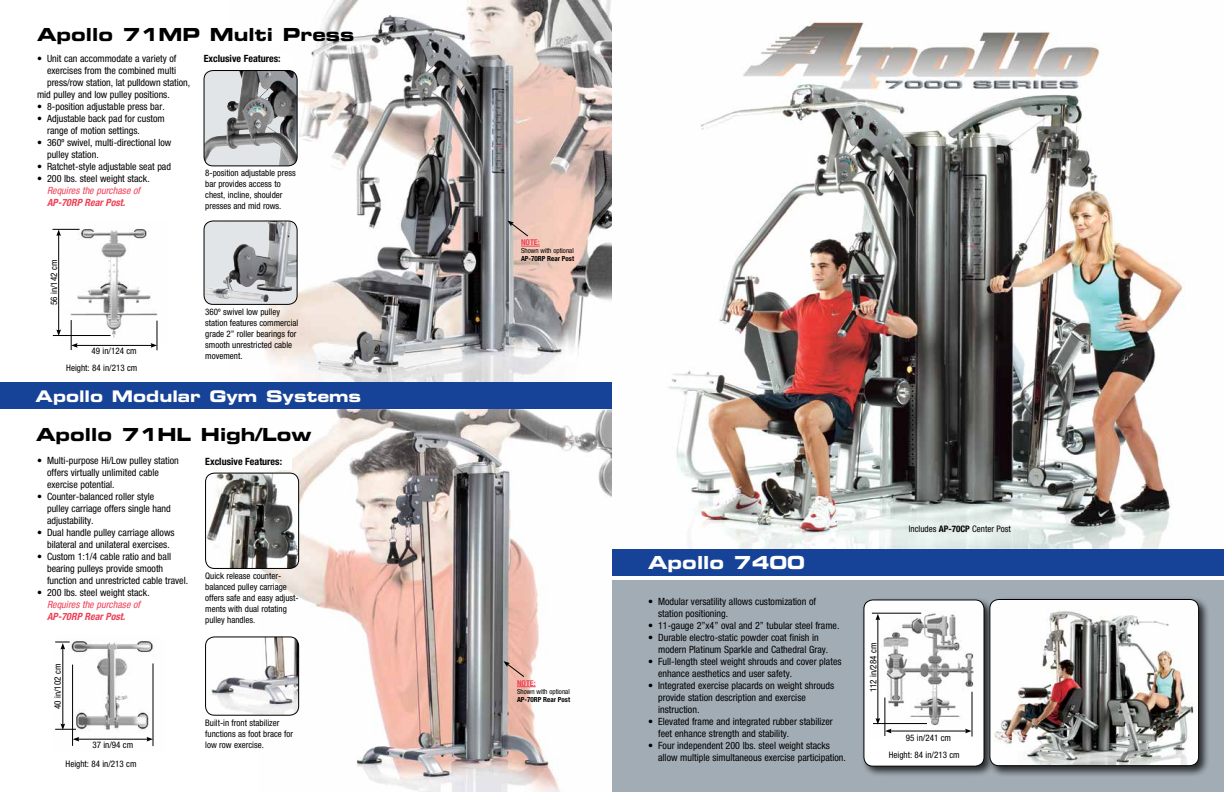
<style>
.page{position:relative;width:1224px;height:792px;background:#fff}
.page>*{position:absolute;margin:0;border:0;box-sizing:border-box;transform-origin:0 0}
.t1{font:18px "Eurostile Bold Extended Two";color:#000}
.t2{font:18px "Eurostile Bold Extended Two";color:#fff}
.t3{font:16px "Eurostile Bold Extended Two";color:#fff}
.t4{font:condensed 10px/12px "Helvetica Neue LT Std";color:#000}
.t5{font:italic condensed 10px "Helvetica Neue LT Std";color:#ef4056}
.t6{font:700 condensed 10px "Helvetica Neue LT Std";color:#000}
.t7{font:italic 700 condensed 10px "Helvetica Neue LT Std";color:#ef4056}
.t8{font:condensed 9px/11px "Helvetica Neue LT Std";color:#000}
.t9{font:700 condensed 8px "Helvetica Neue LT Std";color:#ef4056}
.t10{font:condensed 7px "Helvetica Neue LT Std";color:#000}
.t11{font:700 condensed 7px "Helvetica Neue LT Std";color:#000}
.s1{font-weight:700}
</style>
<div class="page">
<img style="left:259px;top:410px;width:353px;height:382px">
<img style="left:230px;top:0;width:382px;height:382px">
<img style="left:668px;top:20px;width:517px;height:529px">
<div style="left:612px;top:580px;width:612px;height:212px;background:#a2acb4"></div>
<div style="left:612px;top:549px;width:612px;height:27px;background:#164397"></div>
<div style="left:861px;top:597px;width:135px;height:181px;background:#000;opacity:.75"></div>
<div style="left:864px;top:600px;width:120px;height:166px;background:#fff;border-radius:9px"></div>
<img style="left:864px;top:600px;width:120px;height:137px">
<div style="left:863px;top:599px;width:122px;height:168px;border:1px solid #000;border-radius:9px"></div>
<hr style="left:872px;top:613px;width:49px;height:1px;background:#000">
<hr style="left:873px;top:723px;width:54px;height:1px;background:#000">
<hr style="left:885px;top:698px;width:1px;height:38px;background:#000">
<hr style="left:972px;top:692px;width:1px;height:45px;background:#000">
<hr style="left:878px;top:619px;width:1px;height:101px;background:#000">
<svg style="left:876px;top:614px;width:4px;height:6px"></svg>
<hr style="left:890px;top:731px;width:77px;height:1px;background:#000">
<svg style="left:876px;top:718px;width:16px;height:15px"></svg>
<svg style="left:965px;top:729px;width:7px;height:4px"></svg>
<div style="left:987px;top:596px;width:223px;height:181px;background:#000;opacity:.75"></div>
<img style="left:990px;top:600px;width:209px;height:166px">
<div style="left:989px;top:599px;width:210px;height:167px;border:1px solid #000;border-radius:9px"></div>
<div style="left:0;top:382px;width:612px;height:28px;background:#164397"></div>
<img style="left:62px;top:228px;width:96px;height:115px">
<hr style="left:53px;top:335px;width:58px;height:1px;background:#000">
<hr style="left:71px;top:320px;width:1px;height:30px;background:#000">
<hr style="left:58px;top:234px;width:1px;height:97px;background:#000">
<svg style="left:52px;top:229px;width:28px;height:7px"></svg>
<svg style="left:56px;top:329px;width:5px;height:6px"></svg>
<hr style="left:76px;top:345px;width:76px;height:1px;background:#000">
<svg style="left:71px;top:343px;width:7px;height:5px"></svg>
<svg style="left:151px;top:321px;width:7px;height:29px"></svg>
<img style="left:55px;top:640px;width:99px;height:107px">
<hr style="left:72px;top:665px;width:1px;height:81px;background:#000">
<hr style="left:153px;top:663px;width:1px;height:83px;background:#000">
<hr style="left:78px;top:739px;width:70px;height:1px;background:#000">
<svg style="left:73px;top:737px;width:6px;height:5px"></svg>
<svg style="left:147px;top:737px;width:6px;height:5px"></svg>
<hr style="left:63px;top:648px;width:1px;height:77px;background:#000">
<svg style="left:55px;top:642px;width:15px;height:8px"></svg>
<svg style="left:55px;top:724px;width:21px;height:6px"></svg>
<img style="left:204px;top:71px;width:93px;height:95px">
<div style="left:204px;top:70px;width:94px;height:96px;border:1px solid #000;border-radius:9px"></div>
<img style="left:204px;top:221px;width:93px;height:81px">
<div style="left:204px;top:220px;width:94px;height:85px;border:1px solid #000;border-radius:9px"></div>
<div style="left:203px;top:54px;width:87px;height:13px;background:#fff"></div>
<img style="left:206px;top:473px;width:93px;height:95px">
<div style="left:205px;top:473px;width:94px;height:96px;border:1px solid #000;border-radius:9px"></div>
<img style="left:207px;top:637px;width:92px;height:78px">
<div style="left:205px;top:636px;width:94px;height:80px;border:1px solid #000;border-radius:9px"></div>
<div style="left:204px;top:457px;width:88px;height:12px;background:#fff"></div>
<svg style="left:521px;top:246px;width:19px;height:1px"></svg>
<svg style="left:507px;top:220px;width:22px;height:17px"></svg>
<svg style="left:517px;top:687px;width:19px;height:1px"></svg>
<svg style="left:503px;top:661px;width:22px;height:16px"></svg>
<h1 class="t1" style="left:37px;top:22px;width:319px">Apollo 71MP Multi Press</h1>
<p class="t4" style="left:37px;top:52px;width:141px">• Unit can accommodate a variety of</p>
<p class="t4" style="left:47px;top:64px;width:131px">exercises from the combined multi</p>
<p class="t4" style="left:47px;top:76px;width:145px">press/row station, lat pulldown station,</p>
<p class="t4" style="left:37px;top:88px;width:134px">mid pulley and low pulley positions.</p>
<p class="t4" style="left:37px;top:100px;width:129px">• 8-position adjustable press bar.</p>
<p class="t4" style="left:47px;top:112px;width:119px;text-indent:-10px">• Adjustable back pad for custom range of motion settings.</p>
<p class="t4" style="left:47px;top:136px;width:126px;text-indent:-10px">• 360º swivel, multi-directional low pulley station.</p>
<p class="t4" style="left:37px;top:160px;width:136px">• Ratchet-style adjustable seat pad</p>
<p class="t4" style="left:37px;top:172px;width:114px">• 200 lbs. steel weight stack.</p>
<p class="t5" style="left:47px;top:185px;width:95px">Requires the purchase of</p>
<p class="t7" style="left:47px;top:196px;width:80px">AP-70RP Rear Post.</p>
<p class="t6" style="left:204px;top:53px;width:78px">Exclusive Features:</p>
<p class="t8" style="left:205px;top:167px;width:92px">8-position adjustable press bar provides access to chest, incline, shoulder presses and mid rows.</p>
<p class="t8" style="left:48px;top:305px;width:47px;rotate:-90deg">56 in/142 cm</p>
<p class="t8" style="left:92px;top:346px;width:47px">49 in/124 cm</p>
<p class="t8" style="left:66px;top:362px;width:73px">Height: 84 in/213 cm</p>
<p class="t8" style="left:205px;top:307px;width:95px">360º swivel low pulley station features commercial grade 2” roller bearings for smooth unrestricted cable movement.</p>
<h2 class="t3" style="left:36px;top:385px;width:327px">Apollo Modular Gym Systems</h2>
<h1 class="t1" style="left:36px;top:422px;width:277px">Apollo 71HL High/Low</h1>
<p class="t4" style="left:47px;top:454px;width:133px;text-indent:-10px">• Multi-purpose Hi/Low pulley station offers virtually unlimited cable exercise potential.</p>
<p class="t4" style="left:47px;top:490px;width:125px;text-indent:-10px">• Counter-balanced roller style pulley carriage offers single hand adjustability.</p>
<p class="t4" style="left:37px;top:526px;width:139px;text-align:center">• Dual handle pulley carriage allows bilateral and unilateral exercises.</p>
<p class="t4" style="left:47px;top:550px;width:143px;text-indent:-10px">• Custom 1:1/4 cable ratio and ball bearing pulleys provide smooth function and unrestricted cable travel.</p>
<p class="t4" style="left:37px;top:586px;width:114px">• 200 lbs. steel weight stack.</p>
<p class="t5" style="left:47px;top:599px;width:95px">Requires the purchase of</p>
<p class="t7" style="left:47px;top:610px;width:80px">AP-70RP Rear Post.</p>
<p class="t8" style="left:52px;top:709px;width:47px;rotate:-90deg">40 in/102 cm</p>
<p class="t8" style="left:92px;top:740px;width:42px">37 in/94 cm</p>
<p class="t8" style="left:66px;top:758px;width:73px">Height: 84 in/213 cm</p>
<p class="t6" style="left:205px;top:455px;width:78px">Exclusive Features:</p>
<p class="t8" style="left:205px;top:571px;width:95px">Quick release counter&shy;balanced pulley carriage offers safe and easy adjust&shy;ments with dual rotating pulley handles.</p>
<p class="t8" style="left:205px;top:717px;width:89px">Built-in front stabilizer functions as foot brace for low row exercise.</p>
<p class="t9" style="left:521px;top:238px;width:20px">NOTE:</p>
<p class="t10" style="left:521px;top:247px;width:54px">Shown with optional</p>
<p class="t11" style="left:521px;top:255px;width:55px">AP-70RP Rear Post</p>
<p class="t9" style="left:517px;top:678px;width:20px">NOTE:</p>
<p class="t10" style="left:517px;top:687px;width:54px">Shown with optional</p>
<p class="t11" style="left:517px;top:695px;width:55px">AP-70RP Rear Post</p>
<h1 class="t2" style="left:648px;top:550px;width:158px">Apollo 7400</h1>
<p class="t4" style="left:658px;top:595px;width:159px;text-indent:-10px">• Modular versatility allows customization of station positioning.</p>
<p class="t4" style="left:648px;top:619px;width:193px">• 11-gauge 2”x4” oval and 2” tubular steel frame.</p>
<p class="t4" style="left:658px;top:631px;width:172px;text-indent:-10px">• Durable electro-static powder coat finish in modern Platinum Sparkle and Cathedral Gray.</p>
<p class="t4" style="left:658px;top:655px;width:185px;text-indent:-10px">• Full-length steel weight shrouds and cover plates enhance aesthetics and user safety.</p>
<p class="t4" style="left:658px;top:679px;width:178px;text-indent:-10px">• Integrated exercise placards on weight shrouds provide station description and exercise instruction.</p>
<p class="t4" style="left:658px;top:715px;width:176px;text-indent:-10px">• Elevated frame and integrated rubber stabilizer feet enhance strength and stability.</p>
<p class="t4" style="left:658px;top:739px;width:189px;text-indent:-10px">• Four independent 200 lbs. steel weight stacks allow multiple simultaneous exercise participation.</p>
<p class="t8" style="left:909px;top:524px;width:104px">Includes <span class="s1">AP-70CP</span> Center Post</p>
<p class="t8" style="left:868px;top:692px;width:51px;rotate:-90deg">112 in/284 cm</p>
<p class="t8" style="left:906px;top:732px;width:47px">95 in/241 cm</p>
<p class="t8" style="left:889px;top:750px;width:73px">Height: 84 in/213 cm</p>
</div>
